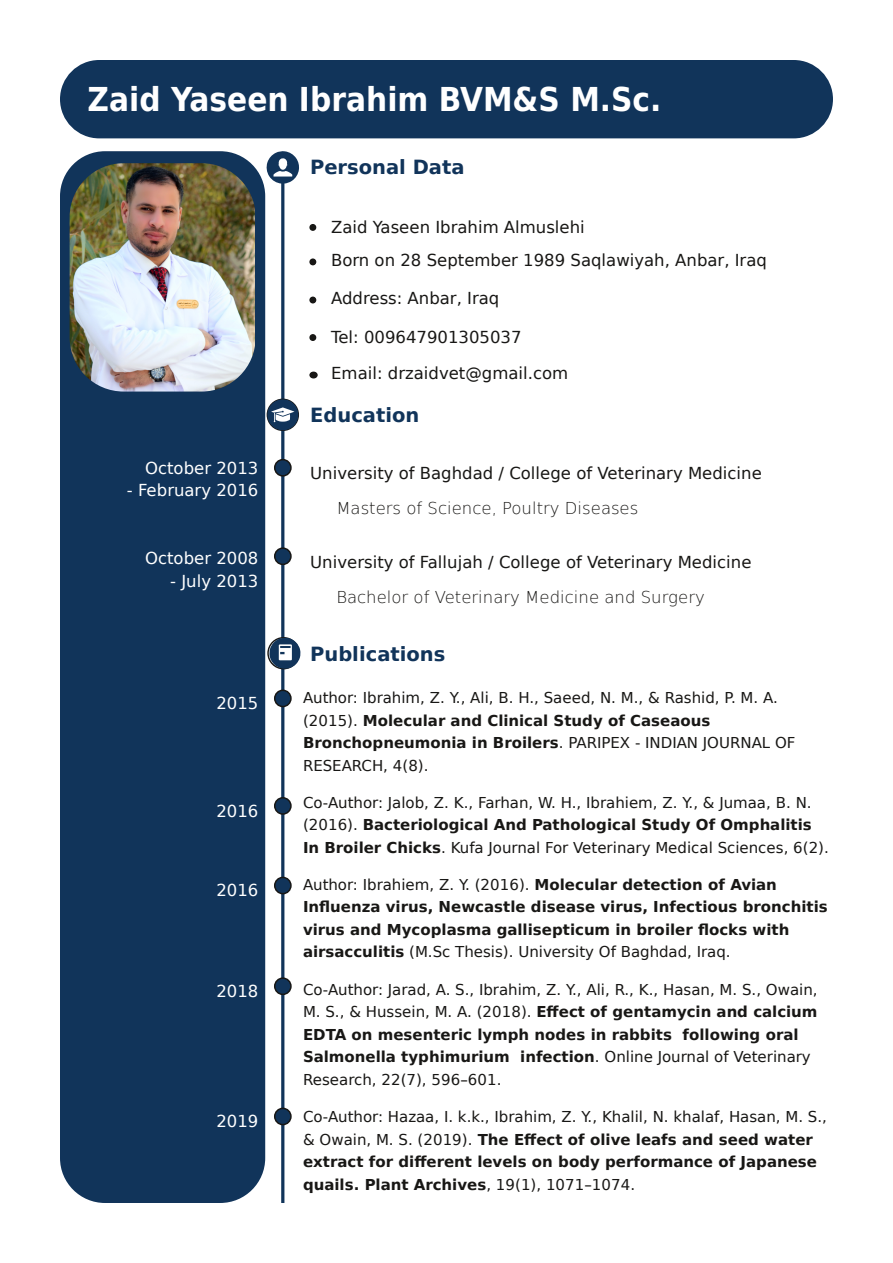
<style>
.page{position:relative;width:893px;height:1263px;background:#fff}
.page>*{position:absolute;margin:0;border:0;box-sizing:border-box;transform-origin:0 0}
.t1{font:700 33px "DejaVu Sans Condensed";color:#fff}
.t2{font:700 19.5px "DejaVu Sans";color:#11345a}
.t3{font:16.5px/32.4px "DejaVu Sans";color:#181715}
.t4{font:200 16.5px "DejaVu Sans";color:#181715}
.t5{font:16.5px "DejaVu Sans";color:#fff}
.t6{font:15px/22.5px "DejaVu Sans";color:#181715}
.t7{font:700 15px/22.5px "DejaVu Sans";color:#181715}
.s1{font-weight:700}
.s2{font-weight:400}
</style>
<div class="page">
<hr style="left:281px;top:180px;width:3px;height:1023px;background:#11345a">
<div style="left:309px;top:224px;width:7px;height:7px;border:2px solid #181715;border-radius:50%"></div>
<div style="left:60px;top:60px;width:773px;height:78px;background:#11345a;border-radius:39px"></div>
<div style="left:267px;top:399px;width:32px;height:32px;border:1px solid #181715;border-radius:50%"></div>
<svg style="left:267px;top:399px;width:31px;height:31px"></svg>
<div style="left:60px;top:151px;width:205px;height:1052px;background:#11345a;border-radius:45px"></div>
<div style="left:275px;top:460px;width:16px;height:16px;background:#11345a;border-radius:50%"></div>
<div style="left:274px;top:459px;width:18px;height:18px;border:2px solid #181715;border-radius:50%"></div>
<div style="left:309px;top:258px;width:7px;height:7px;border:2px solid #181715;border-radius:50%"></div>
<div style="left:309px;top:297px;width:7px;height:6px;border:2px solid #181715;border-radius:50%"></div>
<div style="left:309px;top:334px;width:7px;height:7px;border:2px solid #181715;border-radius:50%"></div>
<div style="left:309px;top:372px;width:9px;height:6px;border:2px solid #181715;border-radius:50%"></div>
<div style="left:275px;top:548px;width:16px;height:16px;background:#11345a;border-radius:50%"></div>
<div style="left:274px;top:547px;width:18px;height:18px;border:2px solid #181715;border-radius:50%"></div>
<svg style="left:266px;top:151px;width:33px;height:33px"></svg>
<div style="left:267px;top:637px;width:33px;height:32px;border:1px solid #181715;border-radius:50%"></div>
<svg style="left:269px;top:637px;width:31px;height:32px"></svg>
<div style="left:275px;top:690px;width:16px;height:16px;background:#11345a;border-radius:50%"></div>
<div style="left:274px;top:689px;width:18px;height:18px;border:2px solid #181715;border-radius:50%"></div>
<div style="left:275px;top:798px;width:16px;height:16px;background:#11345a;border-radius:50%"></div>
<div style="left:274px;top:797px;width:18px;height:18px;border:2px solid #181715;border-radius:50%"></div>
<div style="left:275px;top:877px;width:16px;height:17px;background:#11345a;border-radius:50%"></div>
<div style="left:274px;top:877px;width:18px;height:17px;border:2px solid #181715;border-radius:50%"></div>
<div style="left:275px;top:978px;width:16px;height:16px;background:#11345a;border-radius:50%"></div>
<div style="left:274px;top:977px;width:18px;height:18px;border:2px solid #181715;border-radius:50%"></div>
<div style="left:275px;top:1108px;width:16px;height:16px;background:#11345a;border-radius:50%"></div>
<div style="left:274px;top:1107px;width:18px;height:18px;border:2px solid #181715;border-radius:50%"></div>
<img style="left:70px;top:163px;width:185px;height:228px;border-radius:54px">
<h1 class="t1" style="left:87px;top:80px;width:575px">Zaid Yaseen Ibrahim BVM&amp;S M.Sc.</h1>
<h2 class="t2" style="left:310px;top:156px;width:156px">Personal Data</h2>
<p class="t3" style="left:331px;top:211px;width:437px">Zaid Yaseen Ibrahim Almuslehi<br>Born on 28 September 1989 Saqlawiyah, Anbar, Iraq</p>
<p class="t3" style="left:331px;top:282px;width:170px">Address: Anbar, Iraq</p>
<p class="t3" style="left:331px;top:320px;width:239px;line-height:36px">Tel: 009647901305037<br>Email: drzaidvet@gmail.com</p>
<p class="t5" style="left:145px;top:458px;width:115px">October 2013</p>
<p class="t5" style="left:127px;top:481px;width:133px">- February 2016</p>
<p class="t5" style="left:145px;top:549px;width:115px">October 2008</p>
<p class="t5" style="left:170px;top:571px;width:90px">- July 2013</p>
<p class="t5" style="left:216px;top:694px;width:43px">2015</p>
<p class="t5" style="left:216px;top:801px;width:43px">2016</p>
<p class="t5" style="left:216px;top:881px;width:43px">2016</p>
<p class="t5" style="left:216px;top:982px;width:43px">2018</p>
<p class="t5" style="left:216px;top:1112px;width:43px">2019</p>
<h2 class="t2" style="left:310px;top:404px;width:111px">Education</h2>
<p class="t3" style="left:310px;top:457px;width:453px">University of Baghdad / College of Veterinary Medicine</p>
<p class="t4" style="left:336px;top:499px;width:303px">Masters of Science, Poultry Diseases</p>
<p class="t3" style="left:310px;top:546px;width:443px">University of Fallujah / College of Veterinary Medicine</p>
<p class="t4" style="left:336px;top:588px;width:370px">Bachelor of Veterinary Medicine and Surgery</p>
<h2 class="t2" style="left:310px;top:642px;width:137px">Publications</h2>
<p class="t6" style="left:303px;top:687px;width:494px">Author: Ibrahim, Z. Y., Ali, B. H., Saeed, N. M., &amp; Rashid, P. M. A. (2015). <span class="s1">Molecular and Clinical Study of Caseaous Bronchopneumonia in Broilers</span>. PARIPEX - INDIAN JOURNAL OF RESEARCH, 4(8).</p>
<p class="t6" style="left:303px;top:791px;width:527px">Co-Author: Jalob, Z. K., Farhan, W. H., Ibrahiem, Z. Y., &amp; Jumaa, B. N. (2016). <span class="s1">Bacteriological And Pathological Study Of Omphalitis<br>In Broiler Chicks</span>. Kufa Journal For Veterinary Medical Sciences, 6(2).</p>
<p class="t7" style="left:303px;top:873px;width:526px"><span class="s2">Author: Ibrahiem, Z. Y. (2016).</span> Molecular detection of Avian Influenza virus, Newcastle disease virus, Infectious bronchitis virus and Mycoplasma gallisepticum in broiler flocks with airsacculitis <span class="s2">(M.Sc Thesis). University Of Baghdad, Iraq.</span></p>
<p class="t6" style="left:303px;top:978px;width:516px">Co-Author: Jarad, A. S., Ibrahim, Z. Y., Ali, R., K., Hasan, M. S., Owain, M. S., &amp; Hussein, M. A. (2018). <span class="s1">Effect of gentamycin and calcium EDTA on mesenteric lymph nodes in rabbits following oral Salmonella typhimurium infection</span>. Online Journal of Veterinary Research, 22(7), 596–601.</p>
<p class="t7" style="left:303px;top:1105px;width:525px"><span class="s2">Co-Author: Hazaa, I. k.k., Ibrahim, Z. Y., Khalil, N. khalaf, Hasan, M. S., &amp; Owain, M. S. (2019).</span> The Effect of olive leafs and seed water extract for different levels on body performance of Japanese quails. Plant Archives<span class="s2">, 19(1), 1071–1074.</span></p>
</div>
